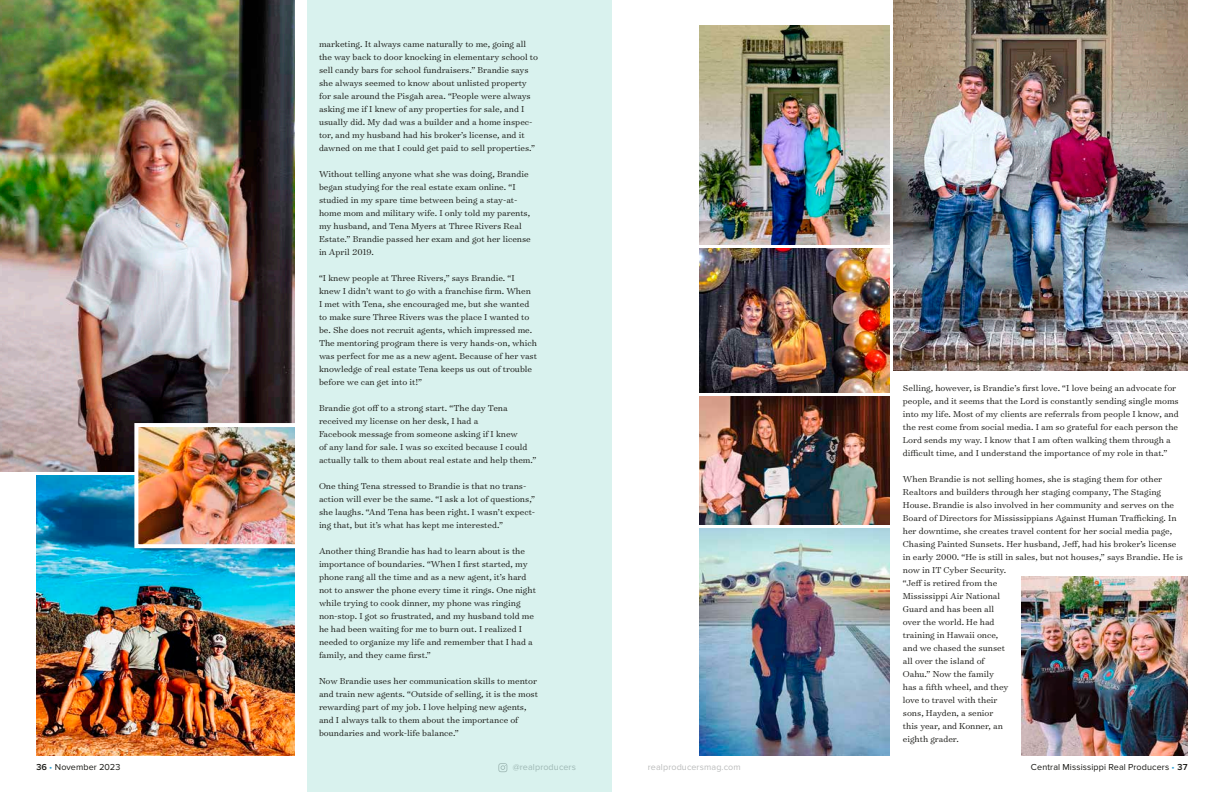
<style>
.page{position:relative;width:1224px;height:792px;background:#fff}
.page>*{position:absolute;margin:0;border:0;box-sizing:border-box;transform-origin:0 0}
.t1{font:300 9.8px/13px "Surveyor Text";color:#171713}
.t2{font:9px "Proxima Nova";letter-spacing:.01em;color:#171713}
.t3{font:9px "Proxima Nova";letter-spacing:.01em;color:#bbbcbc}
.s1{font-weight:600}
.s2{color:#31a5d9}
</style>
<div class="page">
<div style="left:307px;top:0;width:305px;height:792px;background:#d9f2ee"></div>
<img style="left:894px;top:0;width:294px;height:370px">
<img style="left:36px;top:476px;width:259px;height:280px">
<img style="left:699px;top:397px;width:191px;height:128px">
<img style="left:1022px;top:576px;width:166px;height:180px">
<img style="left:699px;top:529px;width:190px;height:227px">
<img style="left:699px;top:25px;width:190px;height:219px">
<img style="left:699px;top:248px;width:191px;height:145px">
<img style="left:0;top:0;width:295px;height:472px">
<img style="left:132px;top:421px;width:163px;height:129px">
<p class="t1" style="left:319px;top:38px;width:221px">marketing. It always came naturally to me, going all the way back to door knocking in elementary school to sell candy bars for school fundraisers.” Brandie says she always seemed to know about unlisted property for sale around the Pisgah area. “People were always asking me if I knew of any properties for sale, and I usually did. My dad was a builder and a home inspec&shy;tor, and my husband had his broker’s license, and it dawned on me that I could get paid to sell properties.”</p>
<p class="t1" style="left:319px;top:168px;width:213px">Without telling anyone what she was doing, Brandie began studying for the real estate exam online. “I studied in my spare time between being a stay-at&shy;home mom and military wife. I only told my parents, my husband, and Tena Myers at Three Rivers Real Estate.” Brandie passed her exam and got her license in April 2019.</p>
<p class="t1" style="left:319px;top:272px;width:220px">“I knew people at Three Rivers,” says Brandie. “I knew I didn’t want to go with a franchise firm. When<br>I met with Tena, she encouraged me, but she wanted to make sure Three Rivers was the place I wanted to be. She does not recruit agents, which impressed me.<br>The mentoring program there is very hands-on, which was perfect for me as a new agent. Because of her vast knowledge of real estate Tena keeps us out of trouble before we can get into it!”</p>
<p class="t1" style="left:319px;top:402px;width:219px">Brandie got off to a strong start. “The day Tena received my license on her desk, I had a<br>Facebook message from someone asking if I knew<br>of any land for sale. I was so excited because I could actually talk to them about real estate and help them.”</p>
<p class="t1" style="left:319px;top:480px;width:218px">One thing Tena stressed to Brandie is that no trans&shy;action will ever be the same. “I ask a lot of questions,” she laughs. “And Tena has been right. I wasn’t expect&shy;ing that, but it’s what has kept me interested.”</p>
<p class="t1" style="left:319px;top:545px;width:218px">Another thing Brandie has had to learn about is the importance of boundaries. “When I first started, my phone rang all the time and as a new agent, it’s hard not to answer the phone every time it rings. One night while trying to cook dinner, my phone was ringing non-stop. I got so frustrated, and my husband told me he had been waiting for me to burn out. I realized I needed to organize my life and remember that I had a family, and they came first.”</p>
<p class="t1" style="left:319px;top:674px;width:220px">Now Brandie uses her communication skills to mentor and train new agents. “Outside of selling, it is the most rewarding part of my job. I love helping new agents, and I always talk to them about the importance of boundaries and work-life balance.”</p>
<p class="t1" style="left:903px;top:381px;width:277px">Selling, however, is Brandie’s first love. “I love being an advocate for people, and it seems that the Lord is constantly sending single moms into my life. Most of my clients are referrals from people I know, and the rest come from social media. I am so grateful for each person the Lord sends my way. I know that I am often walking them through a difficult time, and I understand the importance of my role in that.”</p>
<p class="t1" style="left:903px;top:472px;width:282px">When Brandie is not selling homes, she is staging them for other Realtors and builders through her staging company, The Staging House. Brandie is also involved in her community and serves on the Board of Directors for Mississippians Against Human Trafficking. In her downtime, she creates travel content for her social media page, Chasing Painted Sunsets. Her husband, Jeff, had his broker’s license in early 2000. “He is still in sales, but not houses,” says Brandie. He is now in IT Cyber Security.<br>“Jeff is retired from the<br>Mississippi Air National<br>Guard and has been all<br>over the world. He had<br>training in Hawaii once,<br>and we chased the sunset<br>all over the island of<br>Oahu.” Now the family<br>has a fifth wheel, and they<br>love to travel with their<br>sons, Hayden, a senior<br>this year, and Konner, an<br>eighth grader.</p>
<p class="t2" style="left:36px;top:762px;width:86px"><span class="s1">36</span> <span class="s2">•</span> November 2023</p>
<p class="t3" style="left:513px;top:762px;width:65px">@realproducers</p>
<p class="t3" style="left:648px;top:762px;width:94px">realproducersmag.com</p>
<p class="t2" style="left:1031px;top:762px;width:159px">Central Mississippi Real Producers <span class="s2">•</span> <span class="s1">37</span></p>
</div>
